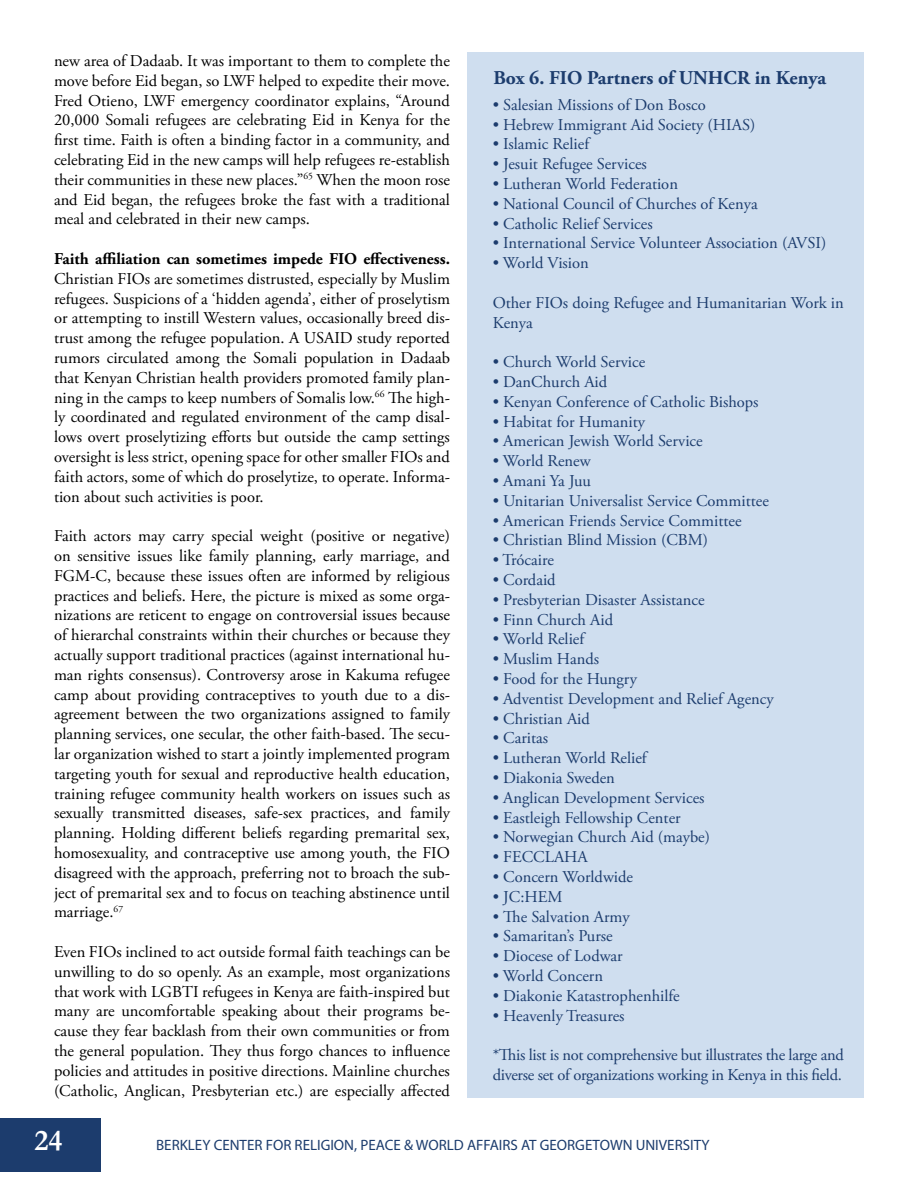
<style>
.page{position:relative;width:918px;height:1188px;background:#fff}
.page>*{position:absolute;margin:0;border:0;box-sizing:border-box;transform-origin:0 0}
.t1{font:700 30px "Garamond";color:#fff}
.t2{font:700 19.5px "Adobe Garamond Pro";color:#1c3c6d}
.t3{font:16.5px/19.8px "Adobe Garamond Pro";color:#000;text-align:justify}
.t4{font:16.5px/19.8px "Adobe Garamond Pro";color:#1c3c6d}
.t5{font:16.5px/19.8px "Adobe Garamond Pro";letter-spacing:-.02em;color:#1c3c6d}
.t6{font:700 16.5px "Adobe Garamond Pro";color:#000}
.t7{font:15px "Myriad Pro";color:#1c3c6d}
</style>
<div class="page">
<div style="left:0;top:1118px;width:101px;height:54px;background:#1c3c6d"></div>
<div style="left:467px;top:52px;width:397px;height:1046px;background:#cfdeef"></div>
<p class="t3" style="left:54px;top:51px;width:398px">new area of Dadaab. It was important to them to complete the move before Eid began, so LWF helped to expedite their move.<br>Fred Otieno, LWF emergency coordinator explains, “Around 20,000 Somali refugees are celebrating Eid in Kenya for the first time. Faith is often a binding factor in a community, and celebrating Eid in the new camps will help refugees re-establish their communities in these new places.”<sup>65</sup> When the moon rose and Eid began, the refugees broke the fast with a traditional meal and celebrated in their new camps.</p>
<p class="t6" style="left:54px;top:249px;width:397px">Faith affiliation can sometimes impede FIO effectiveness.</p>
<p class="t3" style="left:54px;top:269px;width:398px">Christian FIOs are sometimes distrusted, especially by Muslim refugees. Suspicions of a ‘hidden agenda’, either of proselytism or attempting to instill Western values, occasionally breed dis&shy;trust among the refugee population. A USAID study reported rumors circulated among the Somali population in Dadaab that Kenyan Christian health providers promoted family plan&shy;ning in the camps to keep numbers of Somalis low.<sup>66</sup> The high&shy;ly coordinated and regulated environment of the camp disal&shy;lows overt proselytizing efforts but outside the camp settings oversight is less strict, opening space for other smaller FIOs and faith actors, some of which do proselytize, to operate. Informa&shy;tion about such activities is poor.</p>
<p class="t3" style="left:54px;top:527px;width:398px">Faith actors may carry special weight (positive or negative) on sensitive issues like family planning, early marriage, and FGM-C, because these issues often are informed by religious practices and beliefs. Here, the picture is mixed as some orga&shy;nizations are reticent to engage on controversial issues because of hierarchal constraints within their churches or because they actually support traditional practices (against international hu&shy;man rights consensus). Controversy arose in Kakuma refugee camp about providing contraceptives to youth due to a dis&shy;agreement between the two organizations assigned to family planning services, one secular, the other faith-based. The secu&shy;lar organization wished to start a jointly implemented program targeting youth for sexual and reproductive health education, training refugee community health workers on issues such as sexually transmitted diseases, safe-sex practices, and family planning. Holding different beliefs regarding premarital sex, homosexuality, and contraceptive use among youth, the FIO disagreed with the approach, preferring not to broach the sub&shy;ject of premarital sex and to focus on teaching abstinence until marriage.<sup>67</sup></p>
<p class="t3" style="left:54px;top:942px;width:398px">Even FIOs inclined to act outside formal faith teachings can be unwilling to do so openly. As an example, most organizations that work with LGBTI refugees in Kenya are faith-inspired but many are uncomfortable speaking about their programs be&shy;cause they fear backlash from their own communities or from the general population. They thus forgo chances to influence policies and attitudes in positive directions. Mainline churches (Catholic, Anglican, Presbyterian etc.) are especially affected</p>
<p class="t2" style="left:493px;top:67px;width:334px">Box 6. FIO Partners of UNHCR in Kenya</p>
<p class="t4" style="left:493px;top:95px;width:215px">• Salesian Missions of Don Bosco</p>
<p class="t4" style="left:493px;top:115px;width:264px">• Hebrew Immigrant Aid Society (HIAS)</p>
<p class="t4" style="left:493px;top:135px;width:98px">• Islamic Relief</p>
<p class="t4" style="left:493px;top:155px;width:156px">• Jesuit Refugee Services</p>
<p class="t4" style="left:493px;top:174px;width:187px">• Lutheran World Federation</p>
<p class="t4" style="left:493px;top:194px;width:267px">• National Council of Churches of Kenya</p>
<p class="t4" style="left:493px;top:214px;width:162px">• Catholic Relief Services</p>
<p class="t4" style="left:493px;top:234px;width:335px">• International Service Volunteer Association (AVSI)</p>
<p class="t4" style="left:493px;top:254px;width:98px">• World Vision</p>
<p class="t4" style="left:493px;top:293px;width:353px">Other FIOs doing Refugee and Humanitarian Work in<br>Kenya</p>
<p class="t4" style="left:493px;top:353px;width:154px">• Church World Service</p>
<p class="t4" style="left:493px;top:372px;width:116px">• DanChurch Aid</p>
<p class="t4" style="left:493px;top:392px;width:267px">• Kenyan Conference of Catholic Bishops</p>
<p class="t4" style="left:493px;top:412px;width:154px">• Habitat for Humanity</p>
<p class="t4" style="left:493px;top:432px;width:212px">• American Jewish World Service</p>
<p class="t4" style="left:493px;top:452px;width:100px">• World Renew</p>
<p class="t4" style="left:493px;top:471px;width:100px">• Amani Ya Juu</p>
<p class="t4" style="left:493px;top:491px;width:278px">• Unitarian Universalist Service Committee</p>
<p class="t4" style="left:493px;top:511px;width:250px">• American Friends Service Committee</p>
<p class="t4" style="left:493px;top:531px;width:217px">• Christian Blind Mission (CBM)</p>
<p class="t4" style="left:493px;top:551px;width:63px">• Trócaire</p>
<p class="t4" style="left:493px;top:570px;width:64px">• Cordaid</p>
<p class="t4" style="left:493px;top:590px;width:213px">• Presbyterian Disaster Assistance</p>
<p class="t4" style="left:493px;top:610px;width:122px">• Finn Church Aid</p>
<p class="t4" style="left:493px;top:630px;width:93px">• World Relief</p>
<p class="t4" style="left:493px;top:650px;width:108px">• Muslim Hands</p>
<p class="t4" style="left:493px;top:669px;width:146px">• Food for the Hungry</p>
<p class="t4" style="left:493px;top:689px;width:283px">• Adventist Development and Relief Agency</p>
<p class="t4" style="left:493px;top:709px;width:99px">• Christian Aid</p>
<p class="t4" style="left:493px;top:729px;width:57px">• Caritas</p>
<p class="t4" style="left:493px;top:749px;width:156px">• Lutheran World Relief</p>
<p class="t4" style="left:493px;top:768px;width:124px">• Diakonia Sweden</p>
<p class="t4" style="left:493px;top:788px;width:213px">• Anglican Development Services</p>
<p class="t4" style="left:493px;top:808px;width:190px">• Eastleigh Fellowship Center</p>
<p class="t4" style="left:493px;top:828px;width:219px">• Norwegian Church Aid (maybe)</p>
<p class="t4" style="left:493px;top:848px;width:97px">• FECCLAHA</p>
<p class="t4" style="left:493px;top:867px;width:142px">• Concern Worldwide</p>
<p class="t4" style="left:493px;top:887px;width:71px">• JC:HEM</p>
<p class="t4" style="left:493px;top:907px;width:139px">• The Salvation Army</p>
<p class="t4" style="left:493px;top:927px;width:122px">• Samaritan’s Purse</p>
<p class="t4" style="left:493px;top:947px;width:132px">• Diocese of Lodwar</p>
<p class="t4" style="left:493px;top:966px;width:112px">• World Concern</p>
<p class="t4" style="left:493px;top:986px;width:189px">• Diakonie Katastrophenhilfe</p>
<p class="t4" style="left:493px;top:1006px;width:133px">• Heavenly Treasures</p>
<p class="t5" style="left:493px;top:1046px;width:353px">*This list is not comprehensive but illustrates the large and diverse set of organizations working in Kenya in this field.</p>
<h1 class="t1" style="left:34px;top:1123px;width:30px">24</h1>
<p class="t7" style="left:156px;top:1136px;width:555px">BERKLEY CENTER FOR RELIGION, PEACE &amp; WORLD AFFAIRS AT GEORGETOWN UNIVERSITY</p>
</div>
